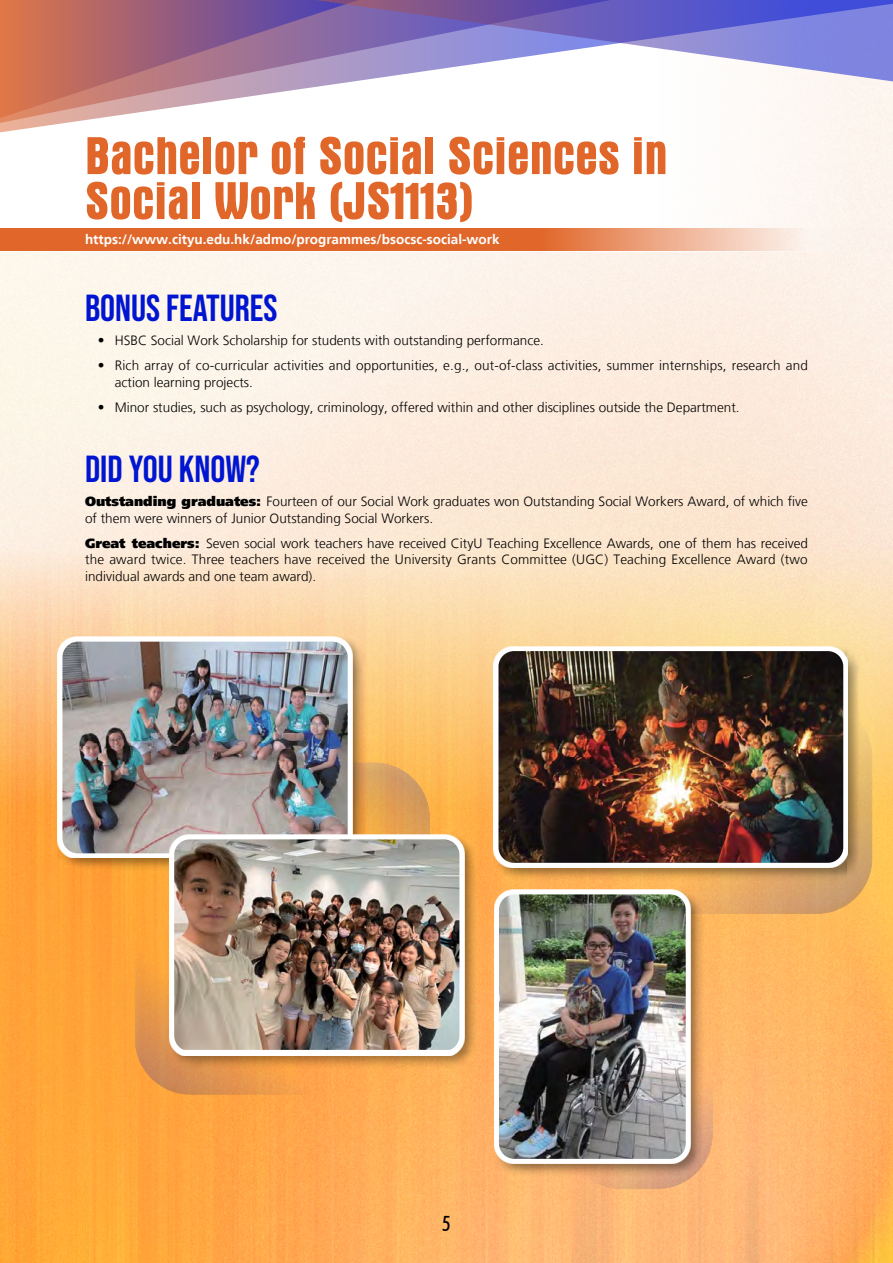
<style>
.page{position:relative;width:893px;height:1263px;background:#fff}
.page>*{position:absolute;margin:0;border:0;box-sizing:border-box;transform-origin:0 0}
.t1{font:700 condensed 54px/45px "Aurora BT";color:#e16629}
.t2{font:37.5px "Bebas Neue";color:#0015d1}
.t3{font:500 condensed 21px "Futura BT";color:#000}
.t4{font:300 13.5px/16.5px "Frutiger LT";color:#000}
.t5{font:700 13.5px "Frutiger LT";color:#fff}
.s1{font-weight:900}
</style>
<div class="page">
<svg style="left:0;top:228px;width:893px;height:22px;background:#e7895a"></svg>
<img style="left:0;top:505px;width:893px;height:758px">
<svg style="left:0;top:85px;width:893px;height:54px"></svg>
<svg style="left:0;top:85px;width:737px;height:45px"></svg>
<svg style="left:0;top:0;width:429px;height:124px"></svg>
<svg style="left:225px;top:0;width:668px;height:85px"></svg>
<div style="left:233px;top:752px;width:195px;height:143px;background:#fff;opacity:.75"></div>
<div style="left:245px;top:786px;width:195px;height:135px;background:#000;opacity:.75"></div>
<div style="left:125px;top:872px;width:266px;height:197px;background:#ffa739"></div>
<div style="left:136px;top:906px;width:267px;height:189px;background:#000;opacity:.75"></div>
<div style="left:615px;top:725px;width:268px;height:189px;background:#000;opacity:.75"></div>
<div style="left:566px;top:1044px;width:157px;height:145px;background:#000;opacity:.75"></div>
<div style="left:57px;top:636px;width:309px;height:235px;background:#000;opacity:.39"></div>
<svg style="left:57px;top:636px;width:296px;height:222px"></svg>
<img style="left:61px;top:640px;width:289px;height:215px">
<div style="left:59px;top:638px;width:292px;height:219px;border:4px solid #fff;border-radius:17px"></div>
<div style="left:169px;top:834px;width:308px;height:235px;background:#000;opacity:.39"></div>
<svg style="left:169px;top:834px;width:295px;height:222px"></svg>
<img style="left:172px;top:837px;width:289px;height:213px">
<div style="left:170px;top:836px;width:293px;height:219px;border:4px solid #fff;border-radius:17px"></div>
<div style="left:493px;top:646px;width:368px;height:234px;background:#000;opacity:.39"></div>
<svg style="left:493px;top:646px;width:355px;height:222px"></svg>
<img style="left:497px;top:649px;width:348px;height:216px">
<div style="left:495px;top:647px;width:352px;height:219px;border:4px solid #fff;border-radius:17px"></div>
<div style="left:493px;top:889px;width:211px;height:288px;background:#000;opacity:.39"></div>
<svg style="left:494px;top:889px;width:197px;height:275px"></svg>
<img style="left:497px;top:892px;width:191px;height:269px">
<div style="left:495px;top:891px;width:194px;height:271px;border:4px solid #fff;border-radius:17px"></div>
<h1 class="t1" style="left:85px;top:133px;width:584px">Bachelor of Social Sciences in<br>Social Work (JS1113)</h1>
<p class="t5" style="left:85px;top:232px;width:416px">https://www.cityu.edu.hk/admo/programmes/bsocsc-social-work</p>
<h2 class="t2" style="left:85px;top:287px;width:194px">BONUS FEATURES</h2>
<p class="t4" style="left:98px;top:332px;width:448px">• HSBC Social Work Scholarship for students with outstanding performance.</p>
<p class="t4" style="left:115px;top:357px;width:694px;text-indent:-17px">• Rich array of co-curricular activities and opportunities, e.g., out-of-class activities, summer internships, research and action learning projects.</p>
<p class="t4" style="left:98px;top:399px;width:643px">• Minor studies, such as psychology, criminology, offered within and other disciplines outside the Department.</p>
<h2 class="t2" style="left:85px;top:448px;width:176px">DID YOU KNOW?</h2>
<p class="t4" style="left:85px;top:493px;width:724px"><span class="s1">Outstanding graduates:</span> Fourteen of our Social Work graduates won Outstanding Social Workers Award, of which five of them were winners of Junior Outstanding Social Workers.</p>
<p class="t4" style="left:85px;top:535px;width:724px;text-align:justify"><span class="s1">Great teachers:</span> Seven social work teachers have received CityU Teaching Excellence Awards, one of them has received the award twice. Three teachers have received the University Grants Committee (UGC) Teaching Excellence Award (two individual awards and one team award).</p>
<h3 class="t3" style="left:442px;top:1211px;width:10px">5</h3>
</div>
